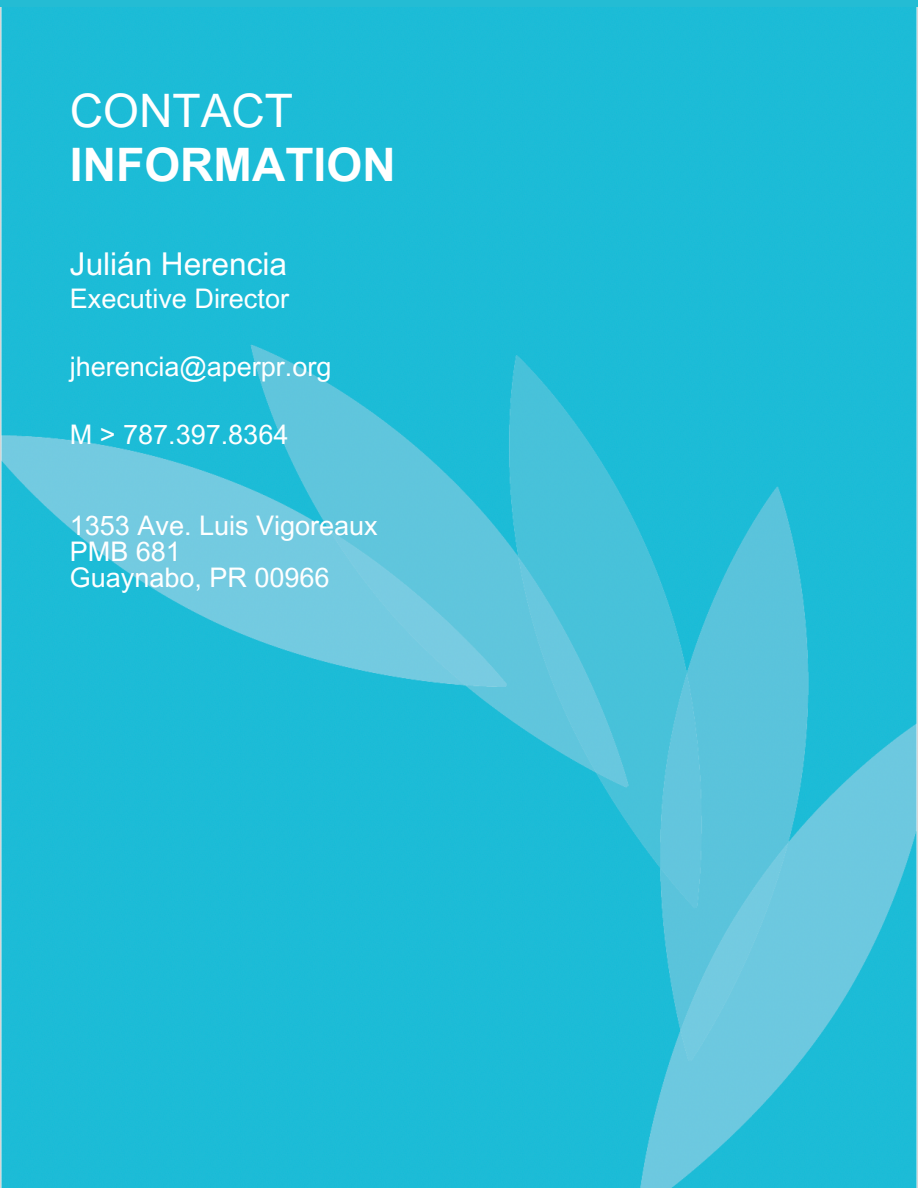
<style>
.page{position:relative;width:918px;height:1188px;background:#fff}
.page>*{position:absolute;margin:0;border:0;box-sizing:border-box;transform-origin:0 0}
.t1{font:700 46.2px "Arial MT Pro";color:#fff}
.t2{font:46.2px "Arial MT Pro";color:#fff}
.t3{font:31.5px "Arial MT Pro";color:#fff}
.t4{font:27px "Arial MT Pro";color:#fff}
</style>
<div class="page">
<img style="left:0;top:8px;width:918px;height:1180px">
<p class="t2" style="left:70px;top:93px;width:225px">CONTACT</p>
<p class="t1" style="left:70px;top:148px;width:327px">INFORMATION</p>
<p class="t3" style="left:70px;top:252px;width:218px">Julián Herencia</p>
<p class="t4" style="left:70px;top:289px;width:221px">Executive Director</p>
<p class="t4" style="left:70px;top:357px;width:263px">jherencia@aperpr.org</p>
<p class="t4" style="left:70px;top:424px;width:220px">M &gt; 787.397.8364</p>
<p class="t4" style="left:70px;top:516px;width:309px">1353 Ave. Luis Vigoreaux</p>
<p class="t4" style="left:70px;top:542px;width:113px">PMB 681</p>
<p class="t4" style="left:70px;top:568px;width:261px">Guaynabo, PR 00966</p>
</div>
